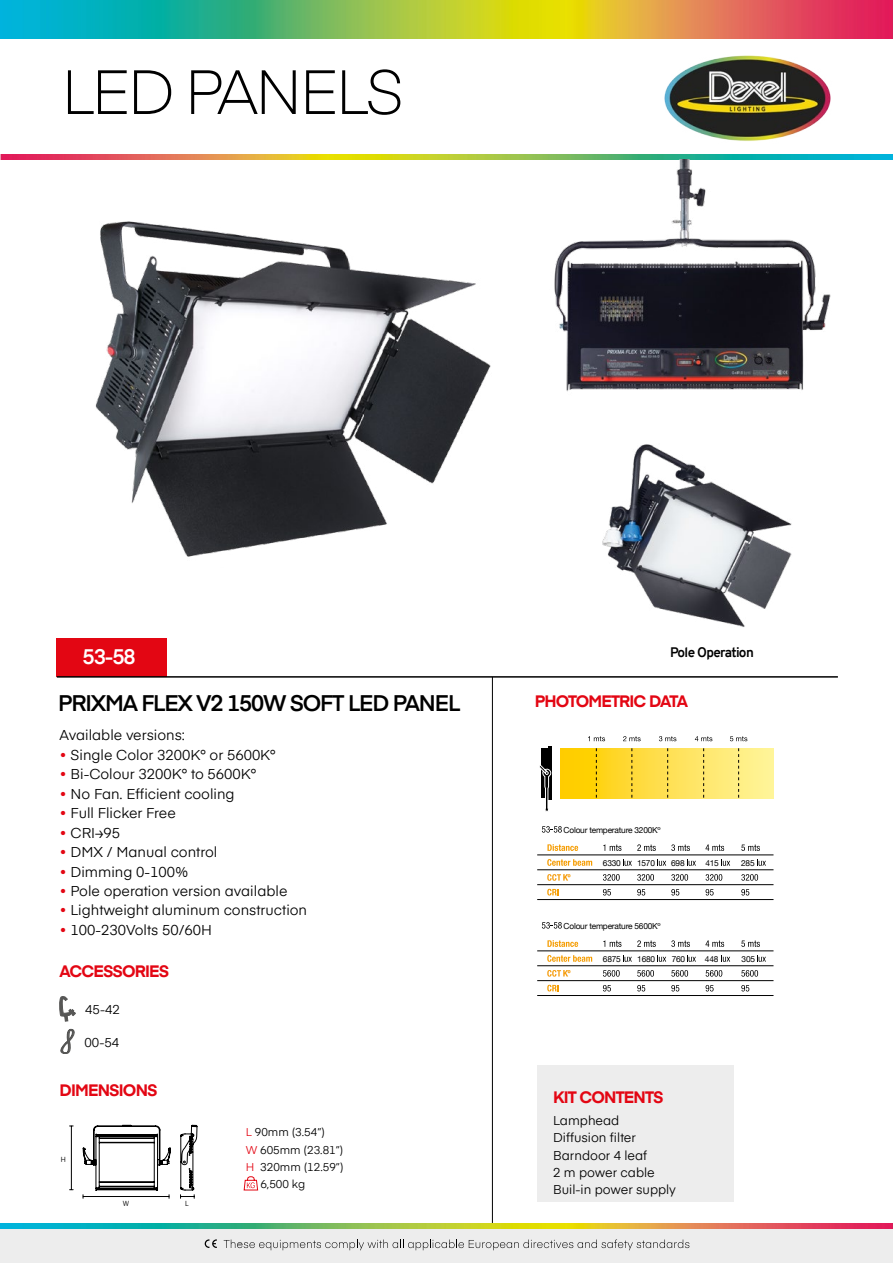
<style>
.page{position:relative;width:893px;height:1263px;background:#fff}
.page>*{position:absolute;margin:0;border:0;box-sizing:border-box;transform-origin:0 0}
.t1{font:300 61.5px "Eina 03";letter-spacing:-.05em;color:#000}
.t2{font:600 22.5px "Eina 03";letter-spacing:-.05em;color:#000}
.t3{font:600 21px "Eina 03";color:#fff}
.t4{font:700 16.5px "Eina 03";letter-spacing:-.05em;color:#e30613}
.t5{font:14.25px "Eina 03";color:#000}
.t6{font:700 13.5px "Overpass";letter-spacing:-.05em;color:#000}
.t7{font:12.75px/17.2px "Eina 03";color:#000}
.t8{font:11.25px "Eina 03";color:#000}
.t9{font:8.4px "Helvetica Neue";letter-spacing:-.025em;color:#000}
.t10{font:7.5px "Didact Gothic";color:#000}
.s1{color:#e30613}
</style>
<div class="page">
<div style="left:56px;top:638px;width:110px;height:38px;background:#e30613"></div>
<div style="left:0;top:1228px;width:893px;height:35px;background:#ededed"></div>
<svg style="left:224px;top:1239px;width:465px;height:11px"></svg>
<svg style="left:205px;top:1239px;width:12px;height:9px"></svg>
<hr style="left:57px;top:676px;width:781px;height:2px;background:#000">
<hr style="left:492px;top:677px;width:1px;height:546px;background:#000">
<img style="left:0;top:0;width:893px;height:39px">
<img style="left:0;top:155px;width:893px;height:4px">
<img style="left:0;top:1223px;width:893px;height:6px">
<img style="left:664px;top:55px;width:167px;height:86px">
<div style="left:537px;top:1065px;width:196px;height:137px;background:#ededed"></div>
<svg style="left:244px;top:1176px;width:14px;height:14px"></svg>
<hr style="left:71px;top:1126px;width:1px;height:63px;background:#000">
<svg style="left:59px;top:996px;width:17px;height:25px"></svg>
<svg style="left:60px;top:1028px;width:15px;height:26px"></svg>
<svg style="left:83px;top:1125px;width:114px;height:73px"></svg>
<svg style="left:561px;top:748px;width:213px;height:50px;background:#fedf4d"></svg>
<div style="left:541px;top:748px;width:7px;height:50px;background:#000"></div>
<hr style="left:548px;top:746px;width:4px;height:54px;background:#000">
<svg style="left:539px;top:765px;width:13px;height:46px"></svg>
<svg style="left:588px;top:736px;width:17px;height:5px"></svg>
<svg style="left:596px;top:748px;width:1px;height:50px"></svg>
<svg style="left:623px;top:736px;width:18px;height:5px"></svg>
<svg style="left:631px;top:748px;width:1px;height:50px"></svg>
<svg style="left:659px;top:736px;width:17px;height:5px"></svg>
<svg style="left:667px;top:748px;width:1px;height:50px"></svg>
<svg style="left:695px;top:736px;width:17px;height:5px"></svg>
<svg style="left:703px;top:748px;width:1px;height:50px"></svg>
<svg style="left:730px;top:736px;width:17px;height:5px"></svg>
<svg style="left:738px;top:748px;width:1px;height:50px"></svg>
<svg style="left:542px;top:826px;width:20px;height:7px"></svg>
<svg style="left:547px;top:844px;width:31px;height:7px"></svg>
<svg style="left:547px;top:859px;width:45px;height:7px"></svg>
<svg style="left:547px;top:889px;width:12px;height:6px"></svg>
<svg style="left:603px;top:844px;width:18px;height:7px"></svg>
<svg style="left:623px;top:859px;width:9px;height:7px"></svg>
<svg style="left:603px;top:874px;width:17px;height:7px"></svg>
<svg style="left:603px;top:889px;width:8px;height:6px"></svg>
<svg style="left:637px;top:844px;width:19px;height:7px"></svg>
<svg style="left:657px;top:859px;width:9px;height:7px"></svg>
<svg style="left:637px;top:874px;width:17px;height:7px"></svg>
<svg style="left:637px;top:889px;width:8px;height:6px"></svg>
<svg style="left:671px;top:844px;width:19px;height:7px"></svg>
<svg style="left:687px;top:859px;width:9px;height:7px"></svg>
<svg style="left:671px;top:874px;width:17px;height:7px"></svg>
<svg style="left:671px;top:889px;width:8px;height:6px"></svg>
<svg style="left:705px;top:844px;width:19px;height:7px"></svg>
<svg style="left:721px;top:859px;width:9px;height:7px"></svg>
<svg style="left:706px;top:874px;width:16px;height:7px"></svg>
<svg style="left:706px;top:889px;width:8px;height:6px"></svg>
<hr style="left:537px;top:855px;width:236px;height:1px;background:#000">
<hr style="left:537px;top:869px;width:236px;height:1px;background:#000">
<hr style="left:537px;top:884px;width:236px;height:1px;background:#000">
<hr style="left:537px;top:899px;width:236px;height:1px;background:#000">
<svg style="left:741px;top:844px;width:19px;height:7px"></svg>
<svg style="left:757px;top:859px;width:9px;height:7px"></svg>
<svg style="left:741px;top:874px;width:17px;height:7px"></svg>
<svg style="left:741px;top:889px;width:8px;height:6px"></svg>
<svg style="left:542px;top:922px;width:20px;height:6px"></svg>
<svg style="left:547px;top:940px;width:31px;height:7px"></svg>
<svg style="left:547px;top:955px;width:45px;height:7px"></svg>
<svg style="left:547px;top:985px;width:12px;height:6px"></svg>
<svg style="left:603px;top:940px;width:18px;height:7px"></svg>
<svg style="left:623px;top:955px;width:9px;height:7px"></svg>
<svg style="left:603px;top:970px;width:17px;height:7px"></svg>
<svg style="left:603px;top:985px;width:8px;height:6px"></svg>
<svg style="left:637px;top:940px;width:19px;height:7px"></svg>
<svg style="left:657px;top:955px;width:9px;height:7px"></svg>
<svg style="left:637px;top:970px;width:17px;height:7px"></svg>
<svg style="left:637px;top:985px;width:8px;height:6px"></svg>
<svg style="left:671px;top:940px;width:19px;height:7px"></svg>
<svg style="left:687px;top:955px;width:9px;height:7px"></svg>
<svg style="left:671px;top:970px;width:17px;height:7px"></svg>
<svg style="left:671px;top:985px;width:8px;height:6px"></svg>
<svg style="left:705px;top:940px;width:19px;height:7px"></svg>
<svg style="left:721px;top:955px;width:9px;height:7px"></svg>
<svg style="left:706px;top:970px;width:16px;height:7px"></svg>
<svg style="left:706px;top:985px;width:8px;height:6px"></svg>
<hr style="left:537px;top:951px;width:236px;height:1px;background:#000">
<hr style="left:537px;top:965px;width:236px;height:1px;background:#000">
<hr style="left:537px;top:980px;width:236px;height:1px;background:#000">
<hr style="left:537px;top:995px;width:236px;height:1px;background:#000">
<svg style="left:741px;top:940px;width:19px;height:7px"></svg>
<svg style="left:757px;top:955px;width:9px;height:7px"></svg>
<svg style="left:741px;top:970px;width:17px;height:7px"></svg>
<svg style="left:741px;top:985px;width:8px;height:6px"></svg>
<img style="left:95px;top:221px;width:396px;height:336px">
<svg style="left:547px;top:874px;width:23px;height:7px"></svg>
<svg style="left:547px;top:970px;width:23px;height:7px"></svg>
<img style="left:602px;top:444px;width:190px;height:183px">
<img style="left:533px;top:159px;width:309px;height:233px">
<h1 class="t1" style="left:61px;top:46px;width:344px">LED PANELS</h1>
<h3 class="t3" style="left:83px;top:641px;width:55px">53-58</h3>
<h2 class="t2" style="left:58px;top:686px;width:404px">PRIXMA FLEX V2 150W SOFT LED PANEL</h2>
<p class="t5" style="left:60px;top:724px;width:127px">Available versions:</p>
<p class="t5" style="left:60px;top:744px;width:218px"><span class="s1">•</span> Single Color 3200K° or 5600K°</p>
<p class="t5" style="left:60px;top:763px;width:198px"><span class="s1">•</span> Bi-Colour 3200K° to 5600K°</p>
<p class="t5" style="left:60px;top:783px;width:177px"><span class="s1">•</span> No Fan. Efficient cooling</p>
<p class="t5" style="left:60px;top:802px;width:118px"><span class="s1">•</span> Full Flicker Free</p>
<p class="t5" style="left:60px;top:822px;width:62px"><span class="s1">•</span> CRI≥95</p>
<p class="t5" style="left:60px;top:841px;width:159px"><span class="s1">•</span> DMX / Manual control</p>
<p class="t5" style="left:60px;top:861px;width:130px"><span class="s1">•</span> Dimming 0-100%</p>
<p class="t5" style="left:60px;top:880px;width:229px"><span class="s1">•</span> Pole operation version available</p>
<p class="t5" style="left:60px;top:900px;width:249px"><span class="s1">•</span> Lightweight aluminum construction</p>
<p class="t5" style="left:60px;top:919px;width:154px"><span class="s1">•</span> 100-230Volts 50/60H</p>
<p class="t4" style="left:60px;top:958px;width:111px">ACCESSORIES</p>
<p class="t7" style="left:85px;top:1000px;width:36px">45-42</p>
<p class="t7" style="left:85px;top:1033px;width:36px">00-54</p>
<p class="t4" style="left:60px;top:1078px;width:100px">DIMENSIONS</p>
<p class="t10" style="left:61px;top:1153px;width:7px">H</p>
<p class="t10" style="left:123px;top:1198px;width:8px">W</p>
<p class="t10" style="left:185px;top:1198px;width:5px">L</p>
<p class="t8" style="left:246px;top:1124px;width:81px"><span class="s1">L</span> 90mm (3.54”)</p>
<p class="t8" style="left:246px;top:1141px;width:99px"><span class="s1">W</span> 605mm (23.81”)</p>
<p class="t8" style="left:246px;top:1158px;width:99px"><span class="s1">H</span> 320mm (12.59”)</p>
<p class="t8" style="left:260px;top:1175px;width:46px">6,500 kg</p>
<p class="t6" style="left:670px;top:643px;width:85px">Pole Operation</p>
<p class="t4" style="left:535px;top:689px;width:155px">PHOTOMETRIC DATA</p>
<p class="t9" style="left:564px;top:824px;width:99px">Colour temperature 3200Kº</p>
<p class="t9" style="left:603px;top:857px;width:19px">6330</p>
<p class="t9" style="left:637px;top:857px;width:19px">1570</p>
<p class="t9" style="left:671px;top:857px;width:15px">698</p>
<p class="t9" style="left:705px;top:857px;width:15px">415</p>
<p class="t9" style="left:741px;top:857px;width:15px">285</p>
<p class="t9" style="left:564px;top:920px;width:99px">Colour temperature 5600Kº</p>
<p class="t9" style="left:603px;top:953px;width:19px">6875</p>
<p class="t9" style="left:637px;top:953px;width:19px">1680</p>
<p class="t9" style="left:672px;top:953px;width:15px">760</p>
<p class="t9" style="left:705px;top:953px;width:15px">448</p>
<p class="t9" style="left:742px;top:953px;width:15px">305</p>
<p class="t4" style="left:553px;top:1084px;width:112px">KIT CONTENTS</p>
<p class="t7" style="left:553px;top:1111px;width:124px">Lamphead<br>Diffusion filter<br>Barndoor 4 leaf<br>2 m power cable<br>Buil-in power supply</p>
</div>
